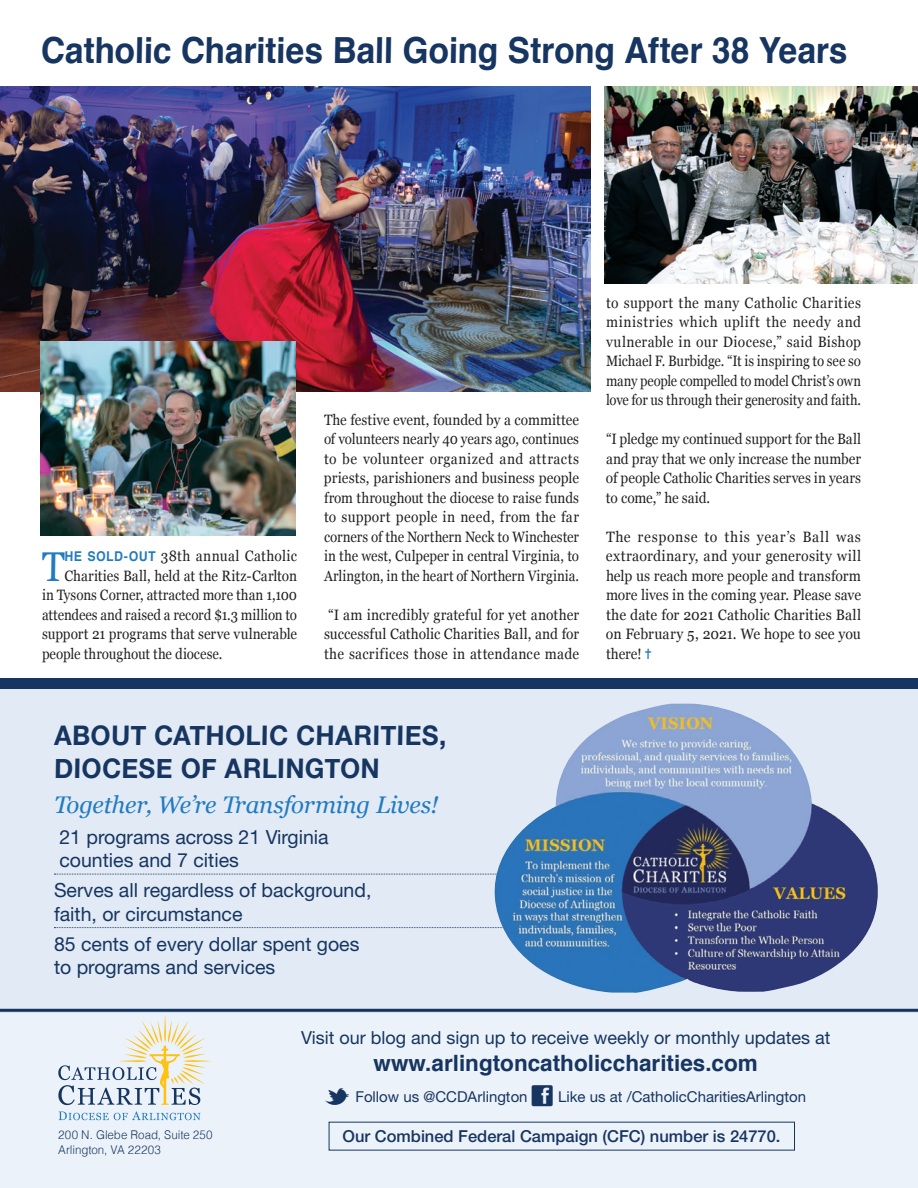
<style>
.page{position:relative;width:918px;height:1188px;background:#fff}
.page>*{position:absolute;margin:0;border:0;box-sizing:border-box;transform-origin:0 0}
.t1{font:41.7px "Georgia";color:#227bc0;scale:.88 1}
.t2{font:700 36px "Helvetica";color:#163560;scale:.93 1}
.t3{font:700 27px/32.4px "Helvetica Neue";letter-spacing:.025em;color:#163560;scale:.95 1}
.t4{font:italic 24px "Georgia";letter-spacing:-.015em;color:#227bc0}
.t5{font:700 22.5px "Helvetica";color:#163560}
.t6{font:19.5px/23.4px "Helvetica Neue LT";color:#163560}
.t7{font:18px "Helvetica Neue LT";color:#163560}
.t8{font:500 16.5px "Helvetica Neue LT";color:#163560}
.t9{font:15px/19.5px "Georgia";letter-spacing:.005em;color:#231f20;text-align:justify;scale:.9 1}
.t10{font:15px/19.5px "Georgia";letter-spacing:.005em;color:#231f20;text-align:justify;scale:.91 1}
.t11{font:15px/19.5px "Georgia";letter-spacing:.005em;color:#231f20;text-align:justify;scale:.93 1}
.t12{font:15px "Georgia";letter-spacing:.005em;color:#231f20;scale:.88 1}
.t13{font:15px "Helvetica Neue LT";color:#163560}
.t14{font:15px "Georgia";letter-spacing:.005em;color:#231f20;scale:.87 1}
.t15{font:15px "Georgia";letter-spacing:.005em;color:#231f20;scale:.89 1}
.t16{font:300 12px/15px "Helvetica";color:#163560;scale:.95 1}
.s1{font-family:"Helvetica";font-weight:700;font-size:13.5px;color:#227bc0}
.s2{color:#227bc0}
</style>
<div class="page">
<div style="left:0;top:1011px;width:918px;height:177px;background:#ecf2f9"></div>
<div style="left:0;top:682px;width:918px;height:330px;background:#e1eaf5"></div>
<svg style="left:59px;top:1111px;width:142px;height:9px"></svg>
<svg style="left:58px;top:1015px;width:153px;height:90px"></svg>
<hr style="left:0;top:1009px;width:918px;height:3px;background:#163560">
<div style="left:0;top:678px;width:918px;height:11px;background:#163560"></div>
<img style="left:0;top:86px;width:591px;height:306px">
<img style="left:604px;top:86px;width:314px;height:198px">
<img style="left:40px;top:341px;width:255px;height:195px">
<svg style="left:54px;top:874px;width:425px;height:1px"></svg>
<svg style="left:54px;top:927px;width:425px;height:1px"></svg>
<img style="left:479px;top:704px;width:399px;height:289px">
<h2 class="t2" style="left:41px;top:21px;width:870px">Catholic Charities Ball Going Strong After 38 Years</h2>
<h1 class="t1" style="left:42px;top:536px;width:28px">T</h1>
<p class="t10" style="left:64px;top:545px;width:257px"><span class="s1">HE SOLD-OUT</span> 38th annual Catholic</p>
<p class="t9" style="left:64px;top:565px;width:260px">Charities Ball, held at the Ritz-Carlton</p>
<p class="t12" style="left:42px;top:584px;width:292px">in Tysons Corner, attracted more than 1,100</p>
<p class="t14" style="left:42px;top:603px;width:295px">attendees and raised a record $1.3 million to</p>
<p class="t15" style="left:42px;top:623px;width:288px">support 21 programs that serve vulnerable</p>
<p class="t12" style="left:42px;top:642px;width:207px">people throughout the diocese.</p>
<p class="t9" style="left:324px;top:409px;width:285px">The festive event, founded by a committee of volunteers nearly 40 years ago, continues to be volunteer organized and attracts priests, parishioners and business people from throughout the diocese to raise funds to support people in need, from the far corners of the Northern Neck to Winchester in the west, Culpeper in central Virginia, to Arlington, in the heart of Northern Virginia.</p>
<p class="t10" style="left:324px;top:604px;width:282px">“I am incredibly grateful for yet another successful Catholic Charities Ball, and for the sacrifices those in attendance made</p>
<h3 class="t3" style="left:54px;top:720px;width:415px">ABOUT CATHOLIC CHARITIES,<br>DIOCESE OF ARLINGTON</h3>
<h3 class="t4" style="left:54px;top:788px;width:386px">Together, We’re Transforming Lives!</h3>
<h3 class="t6" style="left:59px;top:825px;width:271px">21 programs across 21 Virginia counties and 7 cities</h3>
<h3 class="t6" style="left:54px;top:878px;width:319px">Serves all regardless of background, faith, or circumstance</h3>
<h3 class="t6" style="left:54px;top:932px;width:307px">85 cents of every dollar spent goes to programs and services</h3>
<p class="t10" style="left:606px;top:292px;width:282px">to support the many Catholic Charities ministries which uplift the needy and vulnerable in our Diocese,” said Bishop Michael F. Burbidge. “It is inspiring to see so many people compelled to model Christ’s own love for us through their generosity and faith.</p>
<p class="t9" style="left:606px;top:428px;width:285px">“I pledge my continued support for the Ball and pray that we only increase the number of people Catholic Charities serves in years to come,” he said.</p>
<p class="t11" style="left:606px;top:526px;width:276px">The response to this year’s Ball was extraordinary, and your generosity will help us reach more people and transform more lives in the coming year. Please save the date for 2021 Catholic Charities Ball on February 5, 2021. We hope to see you there! <span class="s2">✝</span></p>
<p class="t16" style="left:58px;top:1127px;width:164px">200 N. Glebe Road, Suite 250<br>Arlington, VA 22203</p>
<p class="t7" style="left:301px;top:1026px;width:531px">Visit our blog and sign up to receive weekly or monthly updates at</p>
<h3 class="t5" style="left:374px;top:1045px;width:386px">www.arlingtoncatholiccharities.com</h3>
<p class="t13" style="left:325px;top:1087px;width:204px">▼ Follow us @CCDArlington</p>
<p class="t13" style="left:558px;top:1087px;width:250px">Like us at /CatholicCharitiesArlington</p>
<p class="t8" style="left:342px;top:1126px;width:440px">Our Combined Federal Campaign (CFC) number is 24770.</p>
</div>
